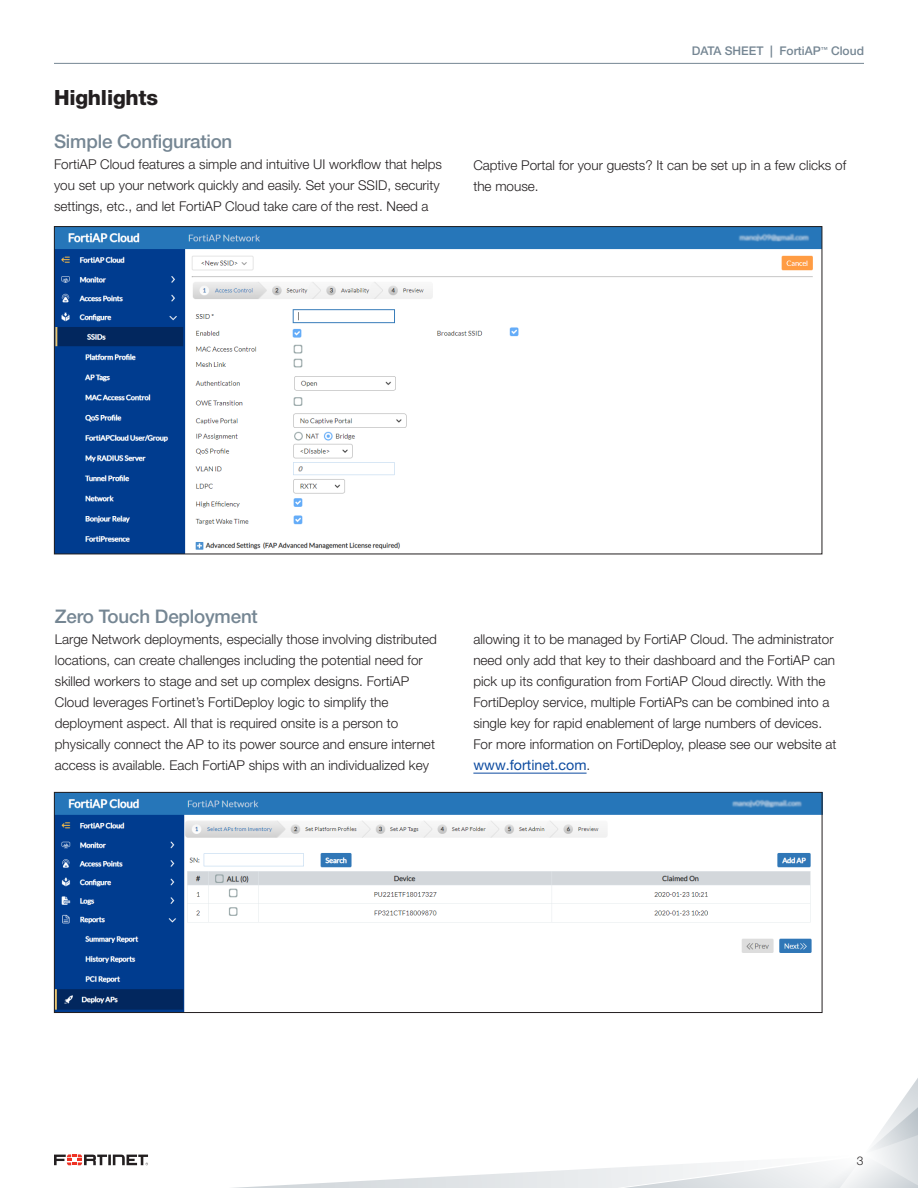
<style>
.page{position:relative;width:918px;height:1188px;background:#fff}
.page>*{position:absolute;margin:0;border:0;box-sizing:border-box;transform-origin:0 0}
.SECTION_headings{font:800 21px "Helvetica Neue LT Pro";letter-spacing:-.01em;color:#231f20}
.Subhead_-_grey{font:500 18.75px "Helvetica Neue LT Pro";letter-spacing:-.01em;color:#758693}
.Body_text{font:14.25px "Helvetica Neue LT Pro";color:#0d4ba0}
.Body_text-2{font:300 13.5px/21px "Helvetica Neue LT Pro";color:#231f20}
.t1{font:500 12px "Helvetica Neue LT Pro";color:#758693}
.t2{font:300 12px "Helvetica Neue LT Pro";color:#231f20}
.s1{font-weight:300;font-size:13.5px;color:#231f20}
</style>
<div class="page">
<hr style="left:54px;top:63px;width:810px;height:1px;background:#758693">
<svg style="left:54px;top:1078px;width:864px;height:110px"></svg>
<img style="left:56px;top:794px;width:764px;height:217px">
<div style="left:54px;top:792px;width:768px;height:221px;border:1px solid #231f20"></div>
<img style="left:56px;top:228px;width:764px;height:324px">
<hr style="left:473px;top:773px;width:114px;height:1px;background:#0d4ba0">
<p class="SECTION_headings" style="left:54px;top:85px;width:106px">Highlights</p>
<p class="t1" style="left:692px;top:44px;width:174px">DATA SHEET | FortiAP<sup>™</sup> Cloud</p>
<p class="Subhead_-_grey" style="left:54px;top:131px;width:180px">Simple Configuration</p>
<p class="Body_text-2" style="left:54px;top:154px;width:390px">FortiAP Cloud features a simple and intuitive UI workflow that helps you set up your network quickly and easily. Set your SSID, security settings, etc., and let FortiAP Cloud take care of the rest. Need a</p>
<p class="Body_text-2" style="left:473px;top:154px;width:374px">Captive Portal for your guests? It can be set up in a few clicks of the mouse.</p>
<p class="Subhead_-_grey" style="left:55px;top:605px;width:204px">Zero Touch Deployment</p>
<p class="Body_text-2" style="left:55px;top:629px;width:384px">Large Network deployments, especially those involving distributed locations, can create challenges including the potential need for skilled workers to stage and set up complex designs. FortiAP Cloud leverages Fortinet’s FortiDeploy logic to simplify the deployment aspect. All that is required onsite is a person to physically connect the AP to its power source and ensure internet access is available. Each FortiAP ships with an individualized key</p>
<p class="Body_text-2" style="left:473px;top:629px;width:365px">allowing it to be managed by FortiAP Cloud. The administrator need only add that key to their dashboard and the FortiAP can pick up its configuration from FortiAP Cloud directly. With the FortiDeploy service, multiple FortiAPs can be combined into a single key for rapid enablement of large numbers of devices.<br>For more information on FortiDeploy, please see our website at</p>
<p class="Body_text" style="left:473px;top:757px;width:118px">www.fortinet.com<span class="s1">.</span></p>
<p class="t2" style="left:857px;top:1154px;width:8px">3</p>
</div>
